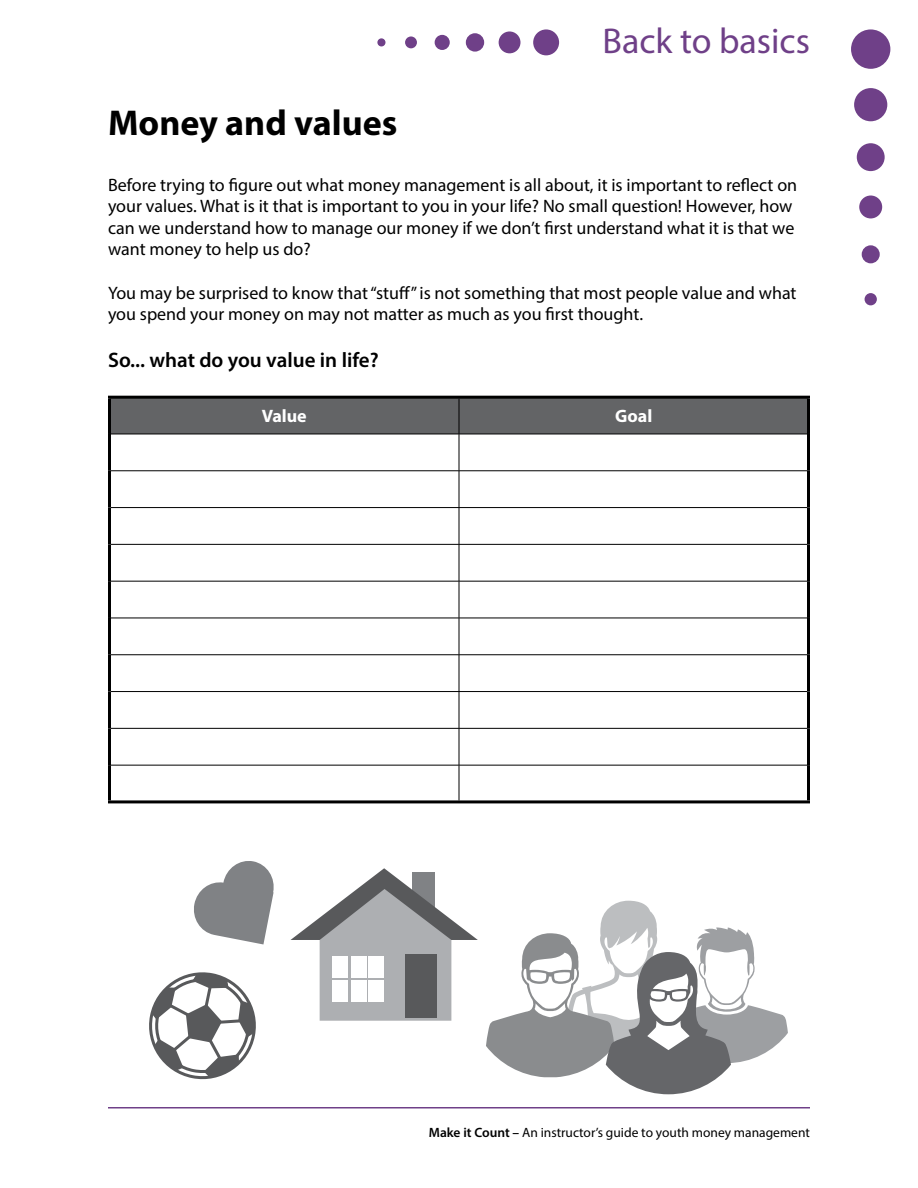
<style>
.page{position:relative;width:918px;height:1188px;background:#fff}
.page>*{position:absolute;margin:0;border:0;box-sizing:border-box;transform-origin:0 0}
.Handout_Title{font:700 36px "Myriad Pro";color:#000}
.t1{font:36px "Myriad Pro";color:#6f4088}
.Handout_text{font:600 21px "Myriad Pro";color:#000}
.Handout_text-2{font:18px/21.6px "Myriad Pro";color:#000}
.Handout_text-3{font:700 18px "Myriad Pro";color:#fff}
.t2{font:13.5px "Myriad Pro";color:#000}
.s1{font-weight:600}
</style>
<div class="page">
<hr style="left:108px;top:1107px;width:702px;height:1px;background:#6f4088">
<div style="left:533px;top:29px;width:26px;height:26px;background:#6f4088;border-radius:50%"></div>
<div style="left:499px;top:31px;width:21px;height:22px;background:#6f4088;border-radius:50%"></div>
<div style="left:466px;top:33px;width:18px;height:19px;background:#6f4088;border-radius:50%"></div>
<div style="left:435px;top:35px;width:15px;height:15px;background:#6f4088;border-radius:50%"></div>
<div style="left:405px;top:36px;width:12px;height:12px;background:#6f4088;border-radius:50%"></div>
<div style="left:377px;top:38px;width:9px;height:8px;background:#6f4088;border-radius:50%"></div>
<div style="left:851px;top:29px;width:39px;height:40px;background:#6f4088;border-radius:50%"></div>
<div style="left:854px;top:88px;width:33px;height:33px;background:#6f4088;border-radius:50%"></div>
<div style="left:857px;top:143px;width:28px;height:28px;background:#6f4088;border-radius:50%"></div>
<div style="left:859px;top:196px;width:23px;height:22px;background:#6f4088;border-radius:50%"></div>
<div style="left:862px;top:245px;width:18px;height:18px;background:#6f4088;border-radius:50%"></div>
<div style="left:865px;top:293px;width:12px;height:12px;background:#6f4088;border-radius:50%"></div>
<svg style="left:194px;top:861px;width:80px;height:83px"></svg>
<svg style="left:486px;top:901px;width:302px;height:193px"></svg>
<svg style="left:290px;top:868px;width:188px;height:153px"></svg>
<div style="left:405px;top:954px;width:31px;height:64px;background:#58595b"></div>
<div style="left:333px;top:956px;width:15px;height:22px;background:#fff"></div>
<div style="left:351px;top:956px;width:15px;height:22px;background:#fff"></div>
<div style="left:369px;top:956px;width:15px;height:22px;background:#fff"></div>
<div style="left:333px;top:980px;width:15px;height:22px;background:#fff"></div>
<div style="left:351px;top:980px;width:15px;height:22px;background:#fff"></div>
<div style="left:369px;top:980px;width:15px;height:22px;background:#fff"></div>
<svg style="left:149px;top:972px;width:107px;height:108px"></svg>
<div style="left:111px;top:399px;width:696px;height:35px;background:#636466"></div>
<svg style="left:460px;top:470px;width:347px;height:295px"></svg>
<hr style="left:108px;top:396px;width:351px;height:3px;background:#000">
<hr style="left:108px;top:399px;width:3px;height:35px;background:#000">
<hr style="left:459px;top:396px;width:351px;height:3px;background:#000">
<hr style="left:807px;top:399px;width:3px;height:35px;background:#000">
<hr style="left:108px;top:434px;width:3px;height:37px;background:#000">
<hr style="left:807px;top:434px;width:3px;height:37px;background:#000">
<hr style="left:108px;top:471px;width:3px;height:37px;background:#000">
<hr style="left:807px;top:471px;width:3px;height:37px;background:#000">
<hr style="left:108px;top:508px;width:3px;height:36px;background:#000">
<hr style="left:807px;top:508px;width:3px;height:36px;background:#000">
<hr style="left:108px;top:544px;width:3px;height:37px;background:#000">
<hr style="left:807px;top:544px;width:3px;height:37px;background:#000">
<hr style="left:108px;top:581px;width:3px;height:37px;background:#000">
<hr style="left:807px;top:581px;width:3px;height:37px;background:#000">
<hr style="left:108px;top:618px;width:3px;height:37px;background:#000">
<hr style="left:807px;top:618px;width:3px;height:37px;background:#000">
<hr style="left:108px;top:655px;width:3px;height:37px;background:#000">
<hr style="left:807px;top:655px;width:3px;height:37px;background:#000">
<hr style="left:108px;top:692px;width:3px;height:36px;background:#000">
<hr style="left:807px;top:692px;width:3px;height:36px;background:#000">
<hr style="left:108px;top:728px;width:3px;height:37px;background:#000">
<hr style="left:807px;top:728px;width:3px;height:37px;background:#000">
<hr style="left:108px;top:765px;width:3px;height:35px;background:#000">
<hr style="left:807px;top:765px;width:3px;height:35px;background:#000">
<hr style="left:108px;top:800px;width:351px;height:3px;background:#000">
<hr style="left:459px;top:800px;width:351px;height:3px;background:#000">
<hr style="left:459px;top:399px;width:1px;height:35px;background:#000">
<hr style="left:111px;top:434px;width:348px;height:1px;background:#000">
<hr style="left:459px;top:434px;width:348px;height:1px;background:#000">
<hr style="left:459px;top:434px;width:1px;height:37px;background:#000">
<hr style="left:111px;top:471px;width:348px;height:1px;background:#000">
<hr style="left:459px;top:471px;width:348px;height:1px;background:#000">
<hr style="left:459px;top:471px;width:1px;height:36px;background:#000">
<hr style="left:111px;top:507px;width:348px;height:1px;background:#000">
<hr style="left:459px;top:507px;width:348px;height:1px;background:#000">
<hr style="left:459px;top:508px;width:1px;height:36px;background:#000">
<hr style="left:111px;top:544px;width:348px;height:1px;background:#000">
<hr style="left:459px;top:544px;width:348px;height:1px;background:#000">
<hr style="left:459px;top:545px;width:1px;height:36px;background:#000">
<hr style="left:111px;top:581px;width:348px;height:1px;background:#000">
<hr style="left:459px;top:581px;width:348px;height:1px;background:#000">
<hr style="left:459px;top:581px;width:1px;height:37px;background:#000">
<hr style="left:111px;top:618px;width:348px;height:1px;background:#000">
<hr style="left:459px;top:618px;width:348px;height:1px;background:#000">
<hr style="left:459px;top:618px;width:1px;height:37px;background:#000">
<hr style="left:111px;top:654px;width:348px;height:1px;background:#000">
<hr style="left:459px;top:654px;width:348px;height:1px;background:#000">
<hr style="left:459px;top:655px;width:1px;height:36px;background:#000">
<hr style="left:111px;top:691px;width:348px;height:1px;background:#000">
<hr style="left:459px;top:691px;width:348px;height:1px;background:#000">
<hr style="left:459px;top:692px;width:1px;height:36px;background:#000">
<hr style="left:111px;top:728px;width:348px;height:1px;background:#000">
<hr style="left:459px;top:728px;width:348px;height:1px;background:#000">
<hr style="left:459px;top:729px;width:1px;height:36px;background:#000">
<hr style="left:111px;top:765px;width:348px;height:1px;background:#000">
<hr style="left:459px;top:765px;width:348px;height:1px;background:#000">
<hr style="left:459px;top:765px;width:1px;height:35px;background:#000">
<h1 class="t1" style="left:602px;top:19px;width:209px">Back to basics</h1>
<p class="Handout_Title" style="left:108px;top:99px;width:291px">Money and values</p>
<p class="Handout_text-2" style="left:108px;top:174px;width:691px">Before trying to figure out what money management is all about, it is important to reflect on your values. What is it that is important to you in your life? No small question! However, how can we understand how to manage our money if we don’t first understand what it is that we want money to help us do?</p>
<p class="Handout_text-2" style="left:108px;top:282px;width:690px">You may be surprised to know that “stuff” is not something that most people value and what you spend your money on may not matter as much as you first thought.</p>
<p class="Handout_text" style="left:108px;top:347px;width:272px">So... what do you value in life?</p>
<p class="Handout_text-3" style="left:262px;top:405px;width:47px">Value</p>
<p class="Handout_text-3" style="left:615px;top:405px;width:39px">Goal</p>
<p class="t2" style="left:429px;top:1125px;width:383px"><span class="s1">Make it Count –</span> An instructor’s guide to youth money management</p>
</div>
